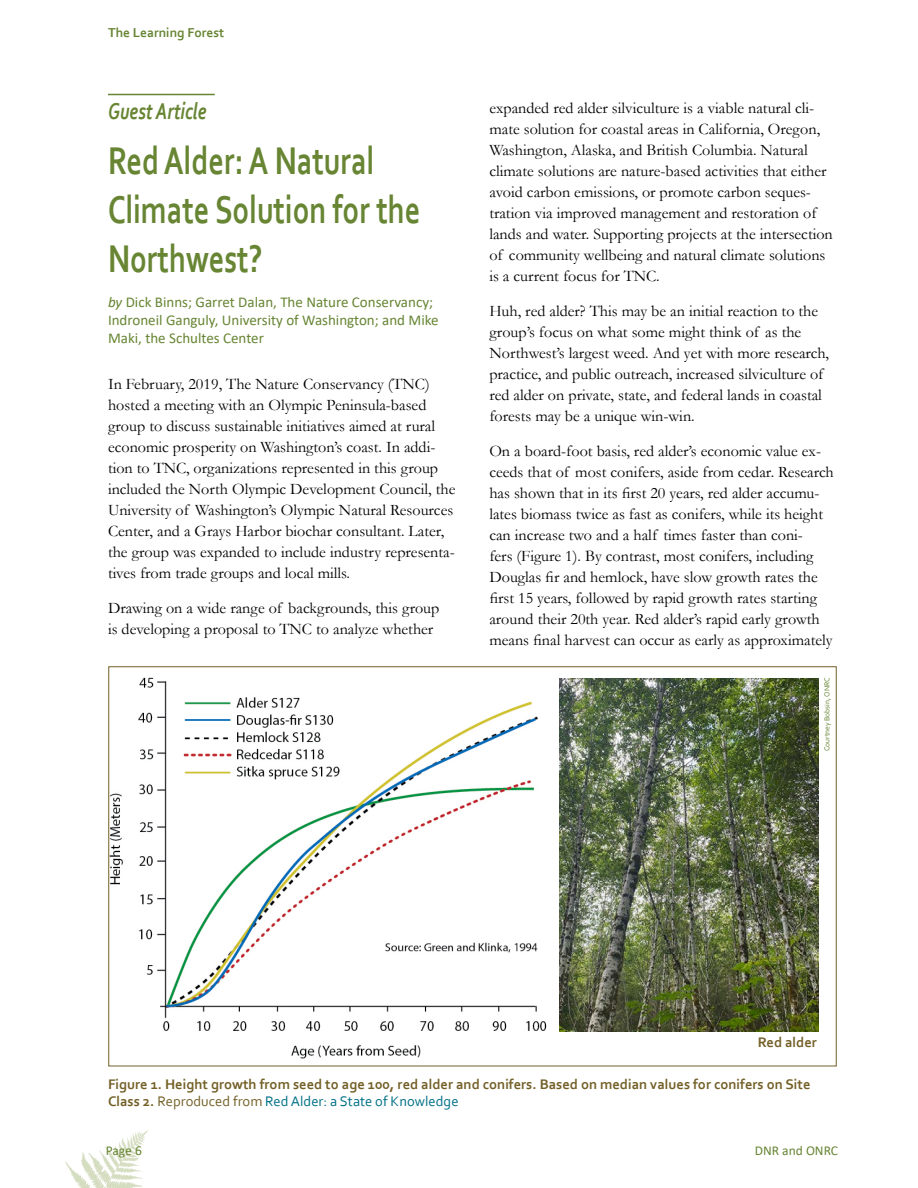
<style>
.page{position:relative;width:918px;height:1188px;background:#fff}
.page>*{position:absolute;margin:0;border:0;box-sizing:border-box;transform-origin:0 0}
.t1{font:700 40.5px/48.6px "Corbel";color:#678533;scale:.75 1}
.t2{font:italic 700 24px "Corbel";color:#678533;scale:.75 1}
.t3{font:16.2px/21px "Garamond";color:#000}
.t4{font:15px/18px "Calibri";color:#678533}
.t5{font:700 14.55px/17.4px "Corbel";color:#736027}
.t6{font:700 13.5px "Corbel";color:#678533}
.t7{font:13.5px "Calibri";color:#678533}
.t8{font:7.5px "Corbel";color:#678533}
.s1{font-style:italic}
.s2{font-weight:400}
.s3{font-weight:400;color:#007086}
</style>
<div class="page">
<svg style="left:65px;top:1130px;width:83px;height:58px"></svg>
<hr style="left:108px;top:94px;width:107px;height:1px;background:#678533">
<img style="left:110px;top:677px;width:437px;height:381px">
<img style="left:560px;top:678px;width:259px;height:353px">
<p class="t6" style="left:108px;top:24px;width:118px">The Learning Forest</p>
<h2 class="t2" style="left:108px;top:96px;width:133px">Guest Article</h2>
<h1 class="t1" style="left:108px;top:136px;width:418px">Red Alder: A Natural<br>Climate Solution for the<br>Northwest?</h1>
<p class="t4" style="left:108px;top:293px;width:332px"><span class="s1">by</span> Dick Binns; Garret Dalan, The Nature Conservancy;<br>Indroneil Ganguly, University of Washington; and Mike<br>Maki, the Schultes Center</p>
<p class="t3" style="left:108px;top:373px;width:349px">In February, 2019, The Nature Conservancy (TNC) hosted a meeting with an Olympic Peninsula-based group to discuss sustainable initiatives aimed at rural economic prosperity on Washington’s coast. In addi&shy;tion to TNC, organizations represented in this group included the North Olympic Development Council, the University of Washington’s Olympic Natural Resources Center, and a Grays Harbor biochar consultant. Later, the group was expanded to include industry representa&shy;tives from trade groups and local mills.</p>
<p class="t3" style="left:108px;top:597px;width:333px">Drawing on a wide range of backgrounds, this group is developing a proposal to TNC to analyze whether</p>
<p class="t3" style="left:489px;top:97px;width:345px">expanded red alder silviculture is a viable natural cli&shy;mate solution for coastal areas in California, Oregon, Washington, Alaska, and British Columbia. Natural climate solutions are nature-based activities that either avoid carbon emissions, or promote carbon seques&shy;tration via improved management and restoration of lands and water. Supporting projects at the intersection of community wellbeing and natural climate solutions is a current focus for TNC.</p>
<p class="t3" style="left:489px;top:300px;width:341px">Huh, red alder? This may be an initial reaction to the group’s focus on what some might think of as the Northwest’s largest weed. And yet with more research, practice, and public outreach, increased silviculture of red alder on private, state, and federal lands in coastal forests may be a unique win-win.</p>
<p class="t3" style="left:489px;top:440px;width:346px">On a board-foot basis, red alder’s economic value ex&shy;ceeds that of most conifers, aside from cedar. Research has shown that in its first 20 years, red alder accumu&shy;lates biomass twice as fast as conifers, while its height can increase two and a half times faster than coni-<br>fers (Figure 1). By contrast, most conifers, including Douglas fir and hemlock, have slow growth rates the first 15 years, followed by rapid growth rates starting around their 20th year. Red alder’s rapid early growth means final harvest can occur as early as approximately</p>
<p class="t8" style="left:822px;top:751px;width:76px;rotate:-90deg">Courtney Bobsin, ONRC</p>
<p class="t5" style="left:758px;top:1033px;width:61px">Red alder</p>
<p class="t5" style="left:108px;top:1075px;width:704px">Figure 1. Height growth from seed to age 100, red alder and conifers. Based on median values for conifers on Site<br>Class 2. <span class="s2">Reproduced from</span> <span class="s3">Red Alder: a State of Knowledge</span></p>
<p class="t7" style="left:106px;top:1141px;width:38px">Page 6</p>
<p class="t7" style="left:755px;top:1141px;width:85px">DNR and ONRC</p>
</div>
